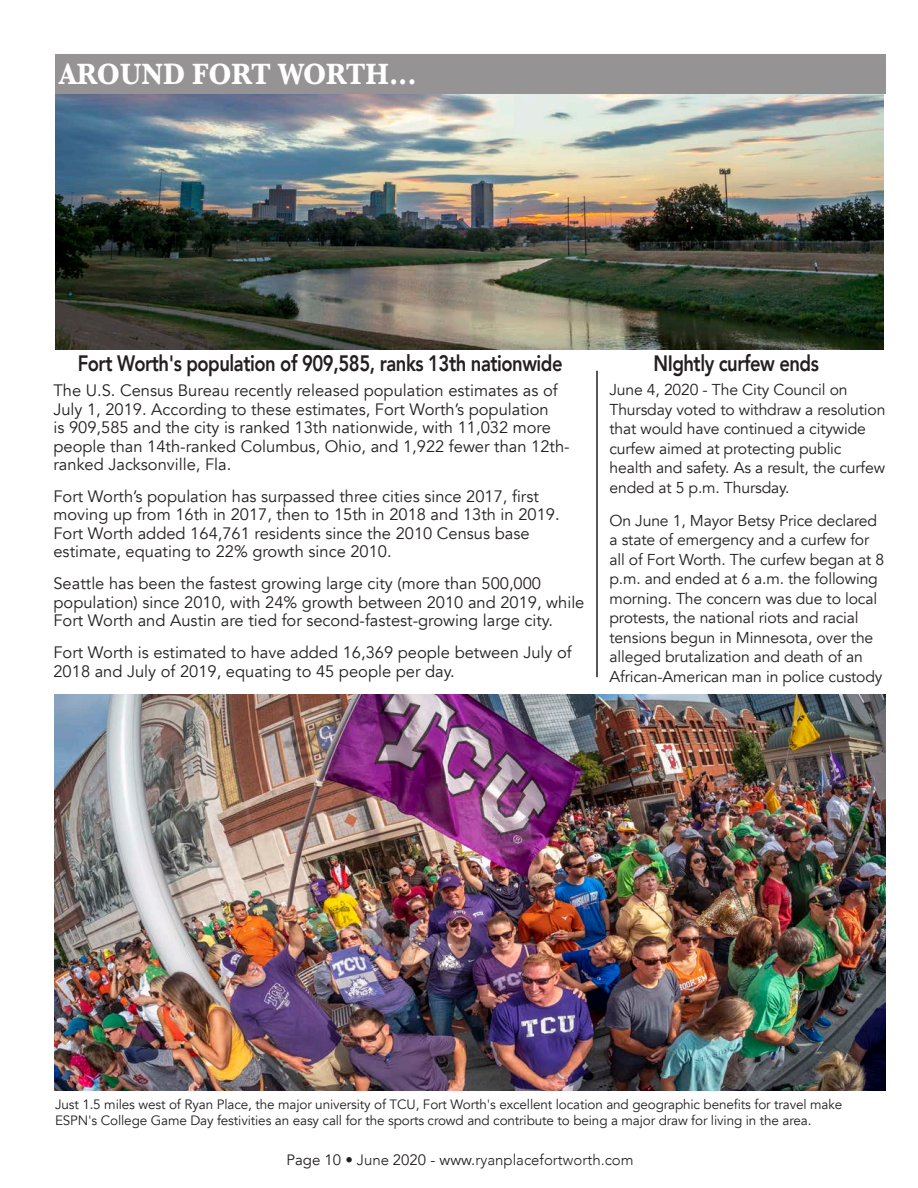
<style>
.page{position:relative;width:918px;height:1188px;background:#fff}
.page>*{position:absolute;margin:0;border:0;box-sizing:border-box;transform-origin:0 0}
.t1{font:700 30.6px "Baskerville";color:#fff;scale:.91 1}
.Byline_-_Avenir_Blac{font:800 22.35px "Avenir";letter-spacing:-.025em;color:#231f20;scale:.83 1}
.body{font:16.5px/18.5px "Avenir";color:#231f20}
.body-2{font:15.75px/19.5px "Avenir";letter-spacing:-.01em;color:#231f20}
.t2{font:300 15px "Avenir";color:#231f20}
.Photo_Caption{font:13.5px/16.2px "Avenir";letter-spacing:-.01em;color:#231f20}
.s1{font-weight:400}
</style>
<div class="page">
<div style="left:56px;top:55px;width:830px;height:39px;background:#959394"></div>
<img style="left:56px;top:94px;width:827px;height:255px">
<img style="left:54px;top:694px;width:832px;height:397px">
<hr style="left:596px;top:371px;width:2px;height:306px;background:#231f20">
<p class="t1" style="left:59px;top:53px;width:394px">AROUND FORT WORTH...</p>
<p class="Byline_-_Avenir_Blac" style="left:78px;top:346px;width:586px">Fort Worth's population of 909,585, ranks 13th nationwide</p>
<p class="body" style="left:53px;top:382px;width:518px">The U.S. Census Bureau recently released population estimates as of July 1, 2019. According to these estimates, Fort Worth’s population<br>is 909,585 and the city is ranked 13th nationwide, with 11,032 more people than 14th-ranked Columbus, Ohio, and 1,922 fewer than 12th&shy;ranked Jacksonville, Fla.</p>
<p class="body" style="left:53px;top:487px;width:508px">Fort Worth’s population has surpassed three cities since 2017, first moving up from 16th in 2017, then to 15th in 2018 and 13th in 2019.<br>Fort Worth added 164,761 residents since the 2010 Census base estimate, equating to 22% growth since 2010.</p>
<p class="body" style="left:53px;top:575px;width:532px">Seattle has been the fastest growing large city (more than 500,000 population) since 2010, with 24% growth between 2010 and 2019, while<br>Fort Worth and Austin are tied for second-fastest-growing large city.</p>
<p class="body" style="left:53px;top:643px;width:520px">Fort Worth is estimated to have added 16,369 people between July of<br>2018 and July of 2019, equating to 45 people per day.</p>
<p class="Byline_-_Avenir_Blac" style="left:654px;top:346px;width:201px">NIghtly curfew ends</p>
<p class="body-2" style="left:610px;top:381px;width:278px">June 4, 2020 - The City Council on Thursday voted to withdraw a resolution that would have continued a citywide curfew aimed at protecting public health and safety. As a result, the curfew ended at 5 p.m. Thursday.</p>
<p class="body-2" style="left:610px;top:511px;width:276px">On June 1, Mayor Betsy Price declared a state of emergency and a curfew for all of Fort Worth. The curfew began at 8 p.m. and ended at 6 a.m. the following morning. The concern was due to local protests, the national riots and racial tensions begun in Minnesota, over the alleged brutalization and death of an African-American man in police custody</p>
<p class="Photo_Caption" style="left:55px;top:1096px;width:789px">Just 1.5 miles west of Ryan Place, the major university of TCU, Fort Worth's excellent location and geographic benefits for travel make<br>ESPN's College Game Day festivities an easy call for the sports crowd and contribute to being a major draw for living in the area.</p>
<p class="t2" style="left:286px;top:1151px;width:349px"><span class="s1">Page 10</span> • June <span class="s1">2020 - www.</span>ryanplacefortworth.com</p>
</div>
